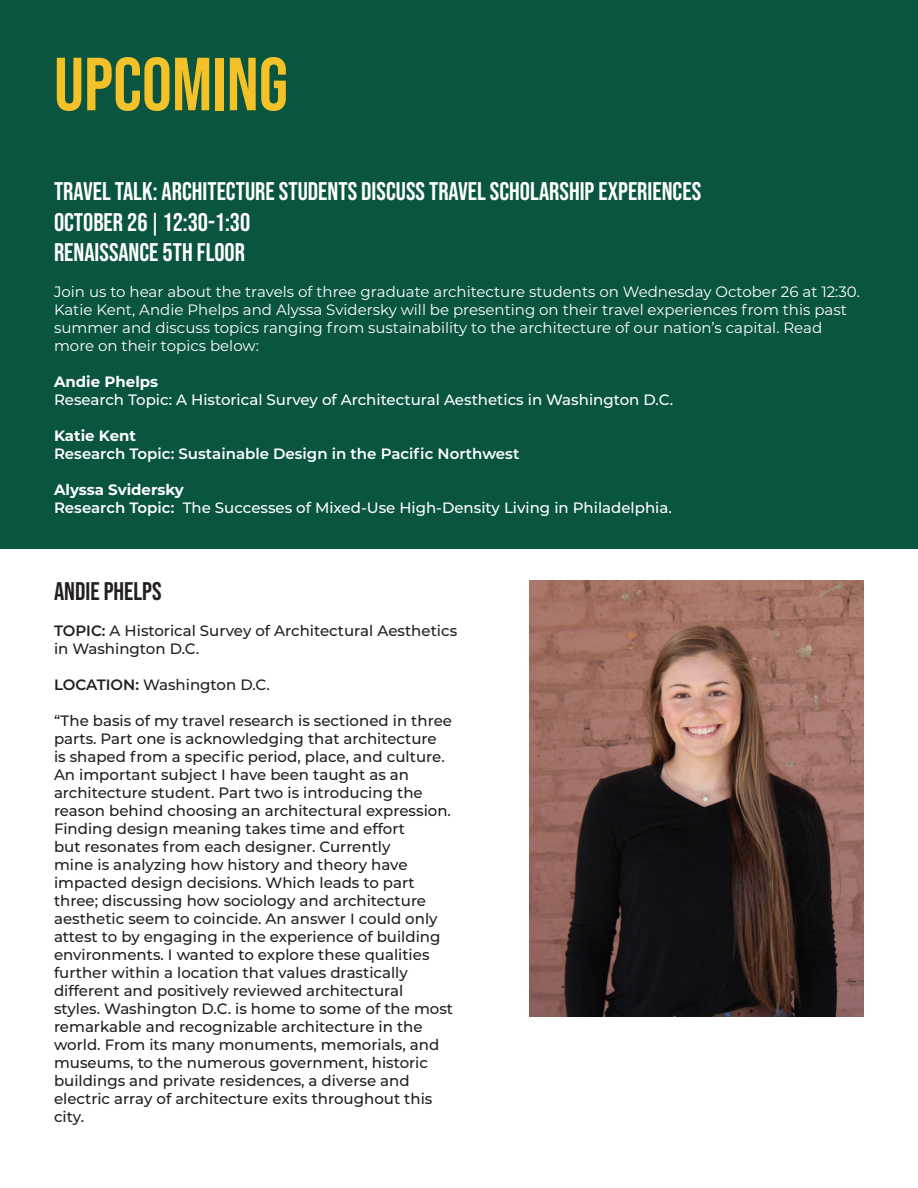
<style>
.page{position:relative;width:918px;height:1188px;background:#fff}
.page>*{position:absolute;margin:0;border:0;box-sizing:border-box;transform-origin:0 0}
.t1{font:75px "Bebas Neue";color:#f5c129}
.t2{font:25.5px "Bebas Neue";color:#fff}
.t3{font:25.5px "Bebas Neue";color:#231f20}
.t4{font:500 15px/18px "Montserrat";color:#231f20}
.t5{font:15px/18px "Montserrat";color:#fff}
.t6{font:500 15px "Montserrat";color:#fff}
.t7{font:600 15px "Montserrat";color:#fff}
.t8{font:700 15px "Montserrat";color:#fff}
.s1{font-family:"Nunito"}
.s2{font-weight:600}
</style>
<div class="page">
<div style="left:0;top:0;width:918px;height:549px;background:#0a5540"></div>
<img style="left:530px;top:580px;width:334px;height:436px">
<p class="t1" style="left:54px;top:42px;width:236px">UPCOMING</p>
<p class="t2" style="left:54px;top:177px;width:649px">TRAVEL TALK: ARCHITECTURE STUDENTS DISCUSS TRAVEL SCHOLARSHIP EXPERIENCES</p>
<p class="t2" style="left:54px;top:207px;width:198px">OCTOBER 26 <span class="s1">|</span> 12:30-1:30</p>
<p class="t2" style="left:54px;top:238px;width:193px">RENAISSANCE 5TH FLOOR</p>
<p class="t5" style="left:54px;top:282px;width:807px">Join us to hear about the travels of three graduate architecture students on Wednesday October 26 at 12:30.<br>Katie Kent, Andie Phelps and Alyssa Svidersky will be presenting on their travel experiences from this past summer and discuss topics ranging from sustainability to the architecture of our nation’s capital. Read more on their topics below:</p>
<p class="t8" style="left:54px;top:371px;width:106px">Andie Phelps</p>
<p class="t6" style="left:54px;top:389px;width:621px">Research Topic: A Historical Survey of Architectural Aesthetics in Washington D.C.</p>
<p class="t8" style="left:54px;top:425px;width:84px">Katie Kent</p>
<p class="t7" style="left:54px;top:443px;width:467px">Research Topic: Sustainable Design in the Pacific Northwest</p>
<p class="t8" style="left:54px;top:479px;width:131px">Alyssa Svidersky</p>
<p class="t6" style="left:54px;top:497px;width:619px"><span class="s2">Research Topic:</span> The Successes of Mixed-Use High-Density Living in Philadelphia.</p>
<p class="t3" style="left:54px;top:576px;width:109px">ANDIE PHELPS</p>
<p class="t4" style="left:54px;top:621px;width:405px"><span class="s2">TOPIC:</span> A Historical Survey of Architectural Aesthetics in Washington D.C.</p>
<p class="t4" style="left:54px;top:675px;width:218px"><span class="s2">LOCATION:</span> Washington D.C.</p>
<p class="t4" style="left:54px;top:711px;width:401px">“The basis of my travel research is sectioned in three parts. Part one is acknowledging that architecture<br>is shaped from a specific period, place, and culture.<br>An important subject I have been taught as an architecture student. Part two is introducing the reason behind choosing an architectural expression.<br>Finding design meaning takes time and effort<br>but resonates from each designer. Currently<br>mine is analyzing how history and theory have impacted design decisions. Which leads to part three; discussing how sociology and architecture aesthetic seem to coincide. An answer I could only attest to by engaging in the experience of building environments. I wanted to explore these qualities further within a location that values drastically different and positively reviewed architectural styles. Washington D.C. is home to some of the most remarkable and recognizable architecture in the world. From its many monuments, memorials, and museums, to the numerous government, historic buildings and private residences, a diverse and electric array of architecture exits throughout this city.</p>
</div>
